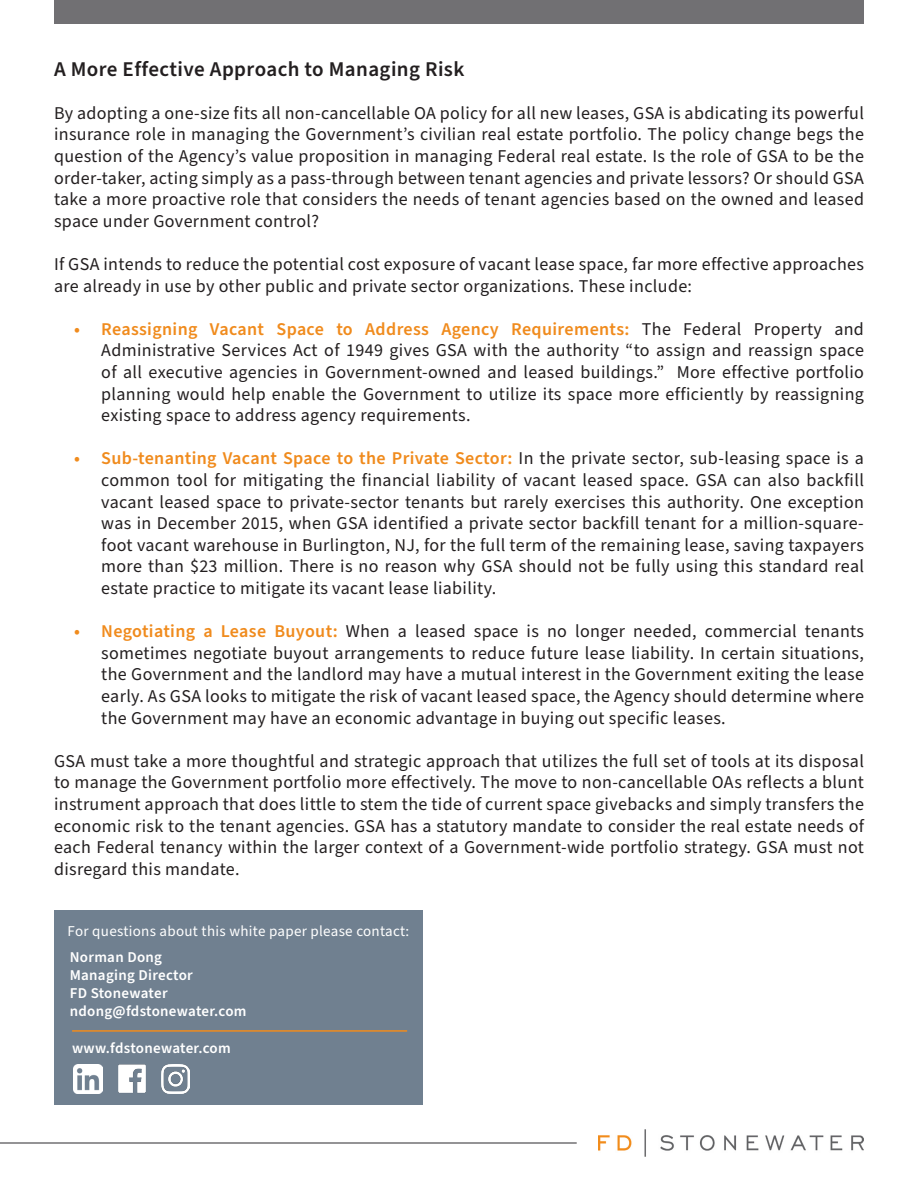
<style>
.page{position:relative;width:918px;height:1188px;background:#fff}
.page>*{position:absolute;margin:0;border:0;box-sizing:border-box;transform-origin:0 0}
.t1{font:600 21px "Source Sans Pro";letter-spacing:.02em;color:#231f20}
.t2{font:18px/21.6px "Source Sans Pro";letter-spacing:.02em;color:#231f20;text-align:justify}
.t3{font:600 15px "Source Sans Pro";letter-spacing:.02em;color:#fff}
.t4{font:15px "Source Sans Pro";letter-spacing:.02em;color:#fff}
.s1{font-weight:600;color:#f08b1d}
</style>
<div class="page">
<div style="left:54px;top:0;width:809px;height:23px;background:#717073"></div>
<img style="left:598px;top:1130px;width:266px;height:26px">
<hr style="left:0;top:1142px;width:577px;height:2px;background:#717073">
<div style="left:54px;top:910px;width:368px;height:195px;background:#708090"></div>
<hr style="left:72px;top:1030px;width:335px;height:2px;background:#f08b1d">
<img style="left:74px;top:1064px;width:29px;height:29px">
<img style="left:118px;top:1064px;width:28px;height:29px">
<img style="left:161px;top:1064px;width:29px;height:29px">
<p class="t1" style="left:54px;top:55px;width:412px">A More Effective Approach to Managing Risk</p>
<p class="t2" style="left:54px;top:103px;width:812px">By adopting a one-size fits all non-cancellable OA policy for all new leases, GSA is abdicating its powerful insurance role in managing the Government’s civilian real estate portfolio. The policy change begs the question of the Agency’s value proposition in managing Federal real estate. Is the role of GSA to be the order-taker, acting simply as a pass-through between tenant agencies and private lessors? Or should GSA take a more proactive role that considers the needs of tenant agencies based on the owned and leased space under Government control?</p>
<p class="t2" style="left:54px;top:254px;width:812px">If GSA intends to reduce the potential cost exposure of vacant lease space, far more effective approaches are already in use by other public and private sector organizations. These include:</p>
<p class="t2" style="left:101px;top:319px;width:764px;text-indent:-27px"><span class="s1">• Reassigning Vacant Space to Address Agency Requirements:</span> The Federal Property and Administrative Services Act of 1949 gives GSA with the authority “to assign and reassign space of all executive agencies in Government-owned and leased buildings.” More effective portfolio planning would help enable the Government to utilize its space more efficiently by reassigning existing space to address agency requirements.</p>
<p class="t2" style="left:101px;top:448px;width:764px;text-indent:-27px"><span class="s1">• Sub-tenanting Vacant Space to the Private Sector:</span> In the private sector, sub-leasing space is a common tool for mitigating the financial liability of vacant leased space. GSA can also backfill vacant leased space to private-sector tenants but rarely exercises this authority. One exception was in December 2015, when GSA identified a private sector backfill tenant for a million-square&shy;foot vacant warehouse in Burlington, NJ, for the full term of the remaining lease, saving taxpayers more than $23 million. There is no reason why GSA should not be fully using this standard real estate practice to mitigate its vacant lease liability.</p>
<p class="t2" style="left:101px;top:621px;width:764px;text-indent:-27px"><span class="s1">• Negotiating a Lease Buyout:</span> When a leased space is no longer needed, commercial tenants sometimes negotiate buyout arrangements to reduce future lease liability. In certain situations, the Government and the landlord may have a mutual interest in the Government exiting the lease early. As GSA looks to mitigate the risk of vacant leased space, the Agency should determine where the Government may have an economic advantage in buying out specific leases.</p>
<p class="t2" style="left:54px;top:751px;width:812px">GSA must take a more thoughtful and strategic approach that utilizes the full set of tools at its disposal to manage the Government portfolio more effectively. The move to non-cancellable OAs reflects a blunt instrument approach that does little to stem the tide of current space givebacks and simply transfers the economic risk to the tenant agencies. GSA has a statutory mandate to consider the real estate needs of each Federal tenancy within the larger context of a Government-wide portfolio strategy. GSA must not disregard this mandate.</p>
<p class="t4" style="left:68px;top:921px;width:343px">For questions about this white paper please contact:</p>
<p class="t3" style="left:70px;top:947px;width:94px">Norman Dong</p>
<p class="t3" style="left:70px;top:965px;width:125px">Managing Director</p>
<p class="t3" style="left:70px;top:983px;width:99px">FD Stonewater</p>
<p class="t3" style="left:70px;top:1001px;width:178px">ndong@fdstonewater.com</p>
<p class="t3" style="left:72px;top:1038px;width:160px">www.fdstonewater.com</p>
</div>
